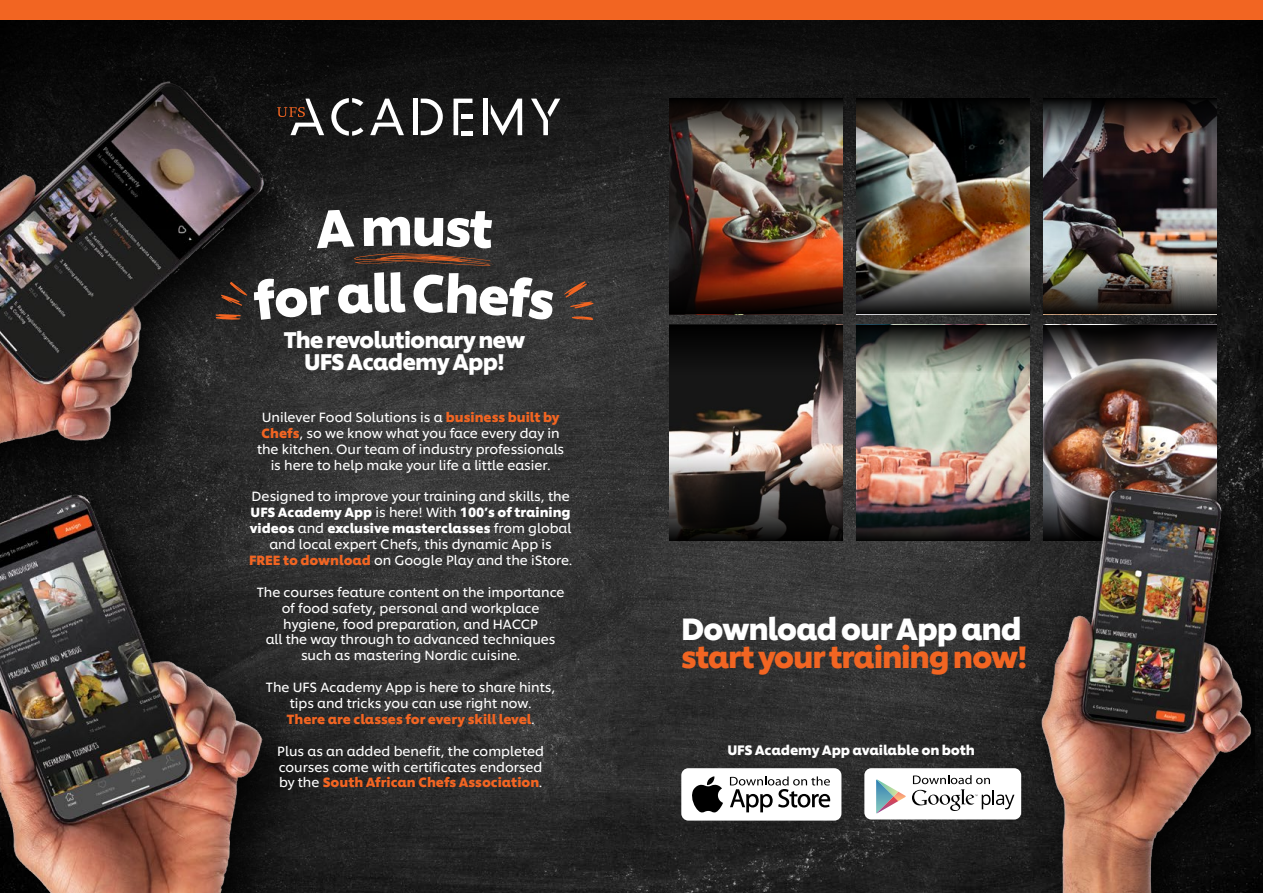
<style>
.page{position:relative;width:1263px;height:893px;background:#fff}
.page>*{position:absolute;margin:0;border:0;box-sizing:border-box;transform-origin:0 0}
.t1{font:700 52.35px "Unilever Shilling";color:#fff}
.t2{font:700 30.45px "Unilever Shilling";letter-spacing:-.04em;color:#f26522}
.t3{font:700 30.45px "Unilever Shilling";letter-spacing:-.04em;color:#fff}
.t4{font:700 22.5px/22.5px "Unilever Shilling";letter-spacing:-.04em;color:#fff;text-align:center}
.t5{font:700 13.65px "Unilever Shilling";letter-spacing:-.01em;color:#fff}
.t6{font:13.2px/15.9px "Unilever Shilling";color:#fff;text-align:center}
.s1{font-weight:700;color:#f26522}
.s2{font-weight:700}
</style>
<div class="page">
<img style="left:456px;top:233px;width:807px;height:660px">
<img style="left:0;top:233px;width:456px;height:660px">
<svg style="left:0;top:19px;width:1263px;height:214px;background:#1c1919"></svg>
<div style="left:0;top:0;width:1263px;height:19px;background:#f26522"></div>
<svg style="left:331px;top:98px;width:32px;height:38px"></svg>
<svg style="left:370px;top:99px;width:34px;height:36px"></svg>
<svg style="left:421px;top:99px;width:22px;height:36px"></svg>
<hr style="left:413px;top:99px;width:4px;height:36px;background:#fff">
<svg style="left:453px;top:99px;width:19px;height:36px"></svg>
<hr style="left:461px;top:131px;width:11px;height:4px;background:#fff">
<hr style="left:461px;top:115px;width:11px;height:4px;background:#fff">
<hr style="left:483px;top:99px;width:4px;height:36px;background:#fff">
<svg style="left:491px;top:99px;width:31px;height:37px"></svg>
<svg style="left:531px;top:99px;width:29px;height:36px"></svg>
<svg style="left:277px;top:99px;width:47px;height:36px;background:#47403c"></svg>
<svg style="left:571px;top:316px;width:22px;height:4px"></svg>
<svg style="left:564px;top:281px;width:30px;height:28px"></svg>
<img style="left:669px;top:148px;width:173px;height:117px">
<img style="left:1043px;top:148px;width:173px;height:107px">
<img style="left:669px;top:374px;width:142px;height:76px">
<img style="left:856px;top:148px;width:173px;height:107px">
<img style="left:811px;top:255px;width:443px;height:638px">
<div style="left:864px;top:768px;width:157px;height:51px;background:#fff;border-radius:7px"></div>
<svg style="left:876px;top:779px;width:30px;height:34px"></svg>
<svg style="left:912px;top:775px;width:102px;height:36px"></svg>
<div style="left:681px;top:768px;width:160px;height:53px;background:#fff;border-radius:7px"></div>
<svg style="left:692px;top:776px;width:31px;height:36px"></svg>
<svg style="left:730px;top:776px;width:100px;height:36px"></svg>
<svg style="left:669px;top:265px;width:173px;height:49px;background:#531908"></svg>
<svg style="left:669px;top:450px;width:173px;height:91px;background:#4a423e"></svg>
<svg style="left:856px;top:265px;width:173px;height:49px;background:#54514d"></svg>
<img style="left:856px;top:491px;width:173px;height:50px">
<img style="left:1043px;top:265px;width:173px;height:49px">
<svg style="left:669px;top:98px;width:173px;height:50px;background:#47423b"></svg>
<svg style="left:669px;top:325px;width:173px;height:49px;background:#0d0d0d"></svg>
<svg style="left:856px;top:98px;width:173px;height:50px;background:#282622"></svg>
<svg style="left:856px;top:325px;width:173px;height:49px;background:#5e635b"></svg>
<svg style="left:1043px;top:98px;width:173px;height:50px;background:#473b38"></svg>
<svg style="left:1043px;top:325px;width:173px;height:49px;background:#4e4b4b"></svg>
<svg style="left:315px;top:209px;width:178px;height:57px;background:#342d2a"></svg>
<svg style="left:215px;top:278px;width:116px;height:42px;background:#312a28"></svg>
<svg style="left:338px;top:272px;width:52px;height:42px;background:#2e2e2e"></svg>
<svg style="left:413px;top:273px;width:141px;height:48px;background:#333"></svg>
<h1 class="t1" style="left:387px;top:252px;width:20px">l</h1>
<h3 class="t4" style="left:284px;top:326px;width:243px">The revolutionary new<br>UFS Academy App!</h3>
<p class="t6" style="left:257px;top:408px;width:309px">Unilever Food Solutions is a <span class="s1">business built by Chefs</span>, so we know what you face every day in the kitchen. Our team of industry professionals is here to help make your life a little easier.</p>
<p class="t6" style="left:249px;top:488px;width:325px">Designed to improve your training and skills, the <span class="s2">UFS Academy App</span> is here! With <span class="s2">100’s of training videos</span> and <span class="s2">exclusive masterclasses</span> from global and local expert Chefs, this dynamic App is<br><span class="s1">FREE to download</span> on Google Play and the iStore.</p>
<p class="t6" style="left:257px;top:583px;width:309px">The courses feature content on the importance of food safety, personal and workplace hygiene, food preparation, and HACCP<br>all the way through to advanced techniques such as mastering Nordic cuisine.</p>
<p class="t6" style="left:266px;top:678px;width:291px">The UFS Academy App is here to share hints, tips and tricks you can use right now.<br><span class="s1">There are classes for every skill level</span>.</p>
<p class="t6" style="left:277px;top:742px;width:268px;text-align:justify">Plus as an added benefit, the completed courses come with certificates endorsed by the <span class="s1">South African Chefs Association</span>.</p>
<h2 class="t3" style="left:681px;top:605px;width:342px">Download our App and</h2>
<h2 class="t2" style="left:681px;top:633px;width:348px">start your training now!</h2>
<p class="t5" style="left:727px;top:739px;width:249px">UFS Academy App available on both</p>
</div>
